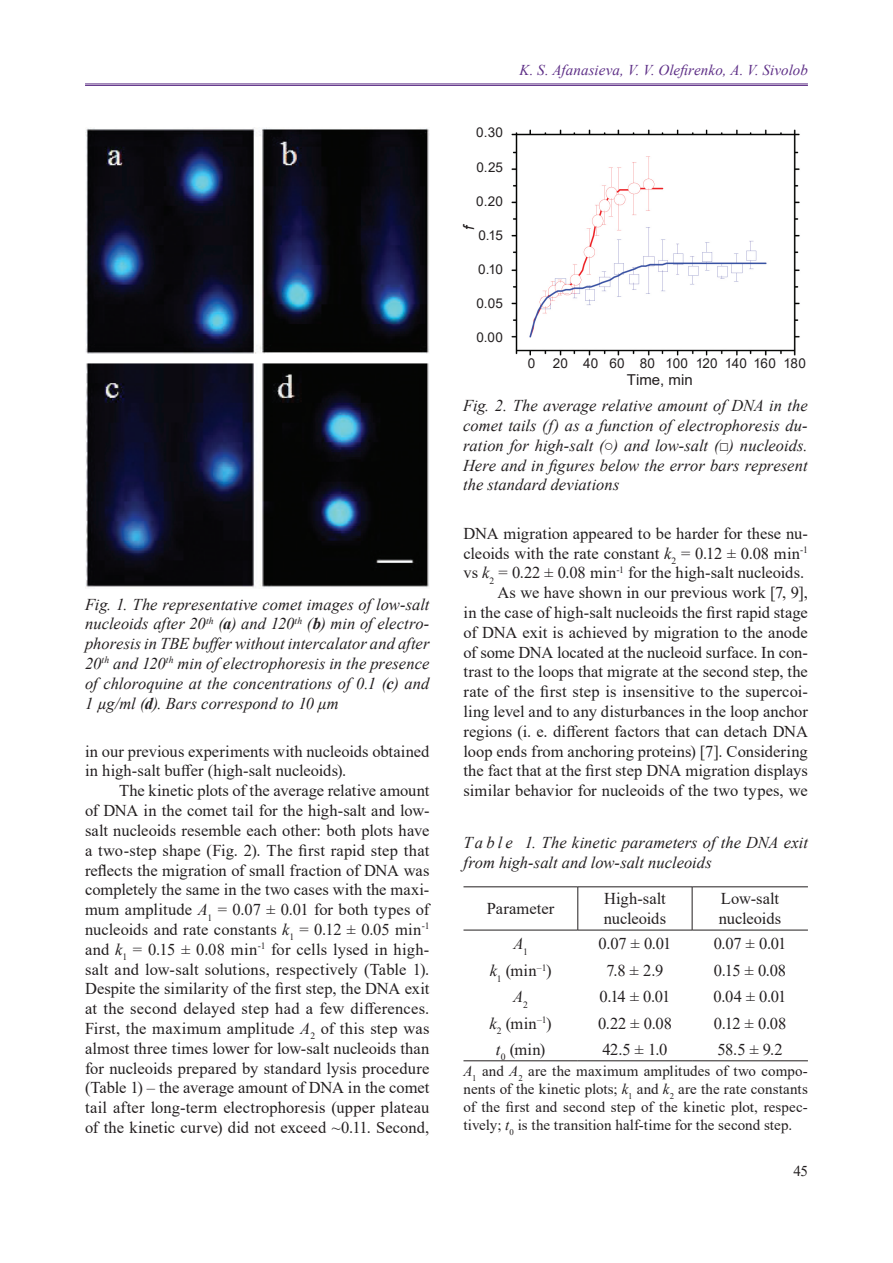
<style>
.page{position:relative;width:893px;height:1263px;background:#fff}
.page>*{position:absolute;margin:0;border:0;box-sizing:border-box;transform-origin:0 0}
.t1{font:16.5px/19.8px "Times New Roman";color:#231f20}
.t2{font:italic 16.5px/19.8px "Times New Roman";color:#231f20;text-align:justify}
.t3{font:15px/18px "Times New Roman";letter-spacing:.005em;color:#231f20;text-align:justify}
.t4{font:italic 15px "Times New Roman";letter-spacing:.005em;color:#5d2e86}
.t5{font:15px "Arial";color:#231f20}
.t6{font:italic 15px "Arial";color:#231f20}
.t7{font:13.5px "Arial";letter-spacing:.01em;color:#231f20}
.s1{font-weight:700}
.s2{font-style:italic}
</style>
<div class="page">
<hr style="left:85px;top:84px;width:723px;height:1px;background:#5d2e86">
<hr style="left:85px;top:85px;width:723px;height:1px;background:#5d2e86">
<img style="left:85px;top:128px;width:344px;height:460px">
<img style="left:511px;top:129px;width:289px;height:227px">
<hr style="left:463px;top:886px;width:115px;height:1px;background:#231f20">
<hr style="left:578px;top:886px;width:114px;height:1px;background:#231f20">
<hr style="left:578px;top:887px;width:1px;height:43px;background:#231f20">
<hr style="left:692px;top:886px;width:116px;height:1px;background:#231f20">
<hr style="left:692px;top:887px;width:1px;height:43px;background:#231f20">
<hr style="left:463px;top:930px;width:115px;height:1px;background:#231f20">
<hr style="left:578px;top:930px;width:114px;height:1px;background:#231f20">
<hr style="left:692px;top:930px;width:116px;height:1px;background:#231f20">
<hr style="left:463px;top:1060px;width:115px;height:1px;background:#231f20">
<hr style="left:578px;top:1060px;width:114px;height:1px;background:#231f20">
<hr style="left:692px;top:1060px;width:116px;height:1px;background:#231f20">
<p class="t2" style="left:85px;top:594px;width:346px">Fig. 1. The representative comet images of low-salt nucleoids after 20<sup>th</sup> (<span class="s1">a</span>) and 120<sup>th</sup> (<span class="s1">b</span>) min of electro&shy;phoresis in TBE buffer without intercalator and after 20<sup>th</sup> and 120<sup>th</sup> min ofelectrophoresis in the presence of chloroquine at the concentrations of 0.1 (<span class="s1">c</span>) and 1 µg/ml (<span class="s1">d</span>). Bars correspond to 10 μm</p>
<p class="t1" style="left:85px;top:741px;width:346px">in our previous experiments with nucleoids obtained in high-salt buffer (high-salt nucleoids).</p>
<p class="t1" style="left:85px;top:780px;width:346px;text-align:justify;text-indent:34px">The kinetic plots of the average relative amount of DNA in the comet tail for the high-salt and low&shy;salt nucleoids resemble each other: both plots have a two-step shape (Fig. 2). The first rapid step that reflects the migration of small fraction of DNA was completely the same in the two cases with the maxi&shy;mum amplitude <span class="s2">A</span><sub>1</sub> = 0.07 ± 0.01 for both types of nucleoids and rate constants <span class="s2">k</span><sub>1</sub> = 0.12 ± 0.05 min<sup>-1 </sup>and <span class="s2">k</span><sub>1</sub> = 0.15 ± 0.08 min<sup>-1</sup> for cells lysed in high&shy;salt and low-salt solutions, respectively (Table 1).<br>Despite the similarity of the first step, the DNA exit at the second delayed step had a few differences.<br>First, the maximum amplitude <span class="s2">A</span><sub>2</sub> of this step was almost three times lower for low-salt nucleoids than for nucleoids prepared by standard lysis procedure (Table 1) – the average amount of DNA in the comet tail after long-term electrophoresis (upper plateau of the kinetic curve) did not exceed ~0.11. Second,</p>
<p class="t4" style="left:520px;top:60px;width:290px">K. S. Afanasieva, V. V. Olefirenko, A. V. Sivolob</p>
<p class="t7" style="left:476px;top:123px;width:28px">0.30</p>
<p class="t7" style="left:476px;top:158px;width:28px">0.25</p>
<p class="t7" style="left:476px;top:192px;width:28px">0.20</p>
<p class="t6" style="left:459px;top:230px;width:8px;rotate:-90deg">f</p>
<p class="t7" style="left:478px;top:226px;width:26px">0.15</p>
<p class="t7" style="left:478px;top:260px;width:26px">0.10</p>
<p class="t7" style="left:476px;top:294px;width:28px">0.05</p>
<p class="t7" style="left:476px;top:328px;width:28px">0.00</p>
<p class="t7" style="left:528px;top:354px;width:9px">0</p>
<p class="t7" style="left:553px;top:354px;width:254px">20 40 60 80 100 120 140 160 180</p>
<p class="t5" style="left:627px;top:370px;width:67px">Time, min</p>
<p class="t2" style="left:463px;top:395px;width:346px">Fig. 2. The average relative amount ofDNA in the comet tails (f) as a function of electrophoresis du&shy;ration for high-salt (○) and low-salt (□) nucleoids.<br>Here and in figures below the error bars represent the standard deviations</p>
<p class="t1" style="left:463px;top:523px;width:346px;text-align:right">DNA migration appeared to be harder for these nu&shy;cleoids with the rate constant <span class="s2">k</span><sub>2</sub> = 0.12 ± 0.08 min<sup>-1 </sup>vs <span class="s2">k</span><sub>2</sub> = 0.22 ± 0.08 min<sup>-1</sup> for the high-salt nucleoids.<br>As we have shown in our previous work [7, 9],<br>in the case of high-salt nucleoids the first rapid stage of DNA exit is achieved by migration to the anode of some DNA located at the nucleoid surface. In con&shy;trast to the loops that migrate at the second step, the rate of the first step is insensitive to the supercoi&shy;ling level and to any disturbances in the loop anchor regions (i. e. different factors that can detach DNA loop ends from anchoring proteins) [7]. Considering the fact that at the first step DNA migration displays similar behavior for nucleoids of the two types, we</p>
<p class="t2" style="left:463px;top:832px;width:346px">T a b l e 1. The kinetic parameters ofthe DNA exit from high-salt and low-salt nucleoids</p>
<p class="t1" style="left:487px;top:898px;width:69px">Parameter</p>
<p class="t1" style="left:604px;top:888px;width:64px">High-salt nucleoids</p>
<p class="t1" style="left:719px;top:888px;width:64px">Low-salt nucleoids</p>
<p class="t2" style="left:513px;top:933px;width:16px">А<sub>1</sub></p>
<p class="t1" style="left:599px;top:933px;width:74px">0.07 ± 0.01</p>
<p class="t1" style="left:714px;top:933px;width:74px">0.07 ± 0.01</p>
<p class="t1" style="left:490px;top:960px;width:63px"><span class="s2">k</span><sub>1</sub> (min<sup>–1</sup>)</p>
<p class="t1" style="left:607px;top:960px;width:58px">7.8 ± 2.9</p>
<p class="t1" style="left:714px;top:960px;width:74px">0.15 ± 0.08</p>
<p class="t2" style="left:513px;top:986px;width:16px">А<sub>2</sub></p>
<p class="t1" style="left:599px;top:986px;width:73px">0.14 ± 0.01</p>
<p class="t1" style="left:713px;top:986px;width:74px">0.04 ± 0.01</p>
<p class="t1" style="left:490px;top:1013px;width:64px"><span class="s2">k</span><sub>2</sub> (min<sup>–1</sup>)</p>
<p class="t1" style="left:598px;top:1013px;width:75px">0.22 ± 0.08</p>
<p class="t1" style="left:714px;top:1013px;width:74px">0.12 ± 0.08</p>
<p class="t1" style="left:496px;top:1039px;width:51px"><span class="s2">t</span><sub>0</sub> (min)</p>
<p class="t1" style="left:602px;top:1039px;width:67px">42.5 ± 1.0</p>
<p class="t1" style="left:717px;top:1039px;width:67px">58.5 ± 9.2</p>
<p class="t3" style="left:463px;top:1061px;width:346px"><span class="s2">А</span><sub>1</sub> and <span class="s2">А</span><sub>2</sub> are the maximum amplitudes of two compo&shy;nents of the kinetic plots; <span class="s2">k</span><sub>1</sub> and <span class="s2">k</span><sub>2</sub> are the rate constants of the first and second step of the kinetic plot, respec&shy;tively; <span class="s2">t</span><sub>0</sub> is the transition half-time for the second step.</p>
<p class="t3" style="left:793px;top:1161px;width:16px">45</p>
</div>
